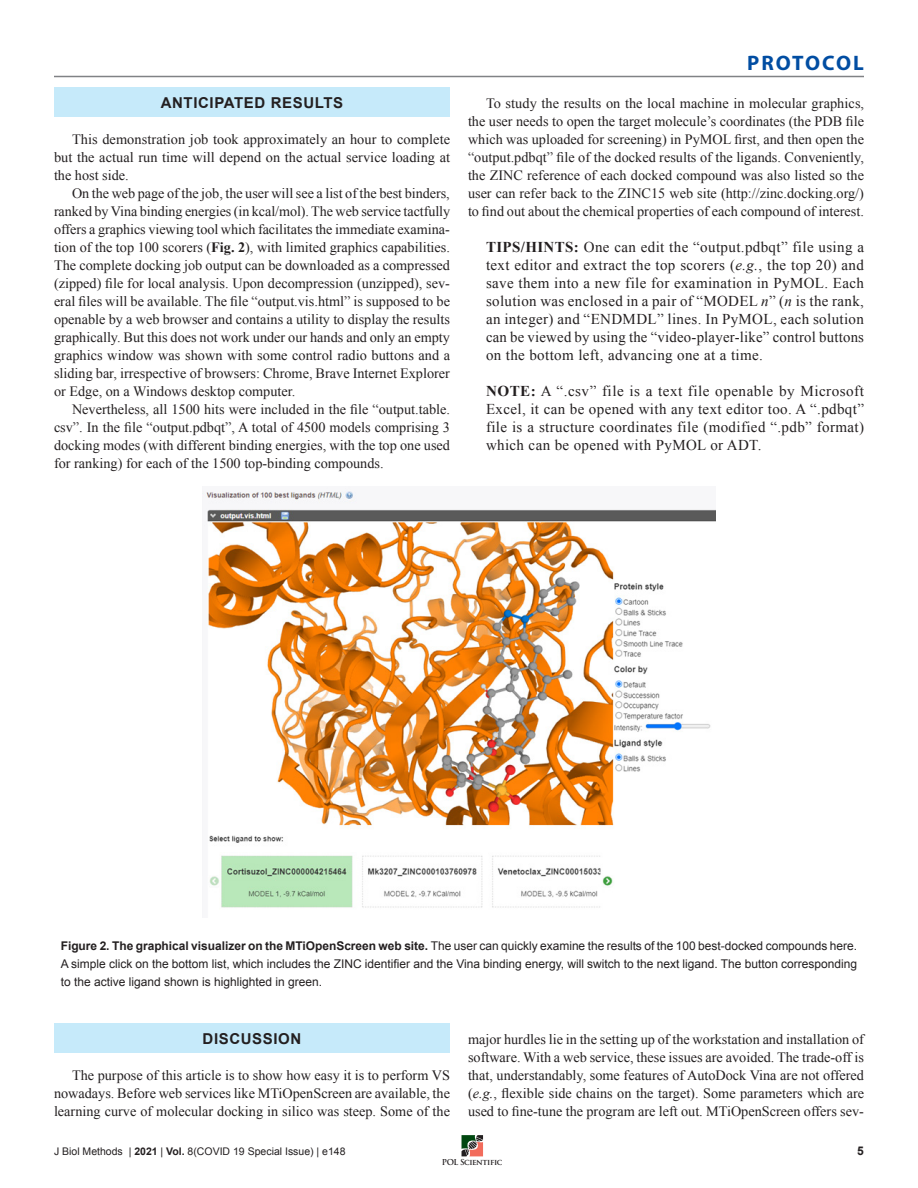
<style>
.page{position:relative;width:918px;height:1188px;background:#fff}
.page>*{position:absolute;margin:0;border:0;box-sizing:border-box;transform-origin:0 0}
.t1{font:700 21px "Myriad Pro";letter-spacing:.09em;color:#014da2}
.Tip_and_Caution_-_si{font:15px/18px "Times New Roman";letter-spacing:.025em;color:#231f20;text-align:justify}
.Section_Header{font:700 15px "Arial";letter-spacing:.04em;color:#231f20}
.Body{font:14.25px/18px "Times New Roman";color:#231f20;text-align:justify}
.Figure_Legend_-_Span{font:12px/18px "Arial";color:#231f20;text-align:justify}
.t2{font:700 12px "Arial";color:#231f20}
.t3{font:10.5px "Arial";color:#231f20}
.t4{font:700 7.95px "Trajan Pro";letter-spacing:-.05em;color:#231f20}
.s1{font-weight:700}
.s2{font-style:italic}
</style>
<div class="page">
<svg style="left:462px;top:1135px;width:21px;height:21px"></svg>
<hr style="left:54px;top:76px;width:810px;height:1px;background:#808285">
<div style="left:54px;top:87px;width:396px;height:30px;background:#c6eafa"></div>
<img style="left:202px;top:491px;width:514px;height:417px">
<div style="left:54px;top:1023px;width:396px;height:30px;background:#c6eafa"></div>
<p class="Section_Header" style="left:161px;top:93px;width:184px">ANTICIPATED RESULTS</p>
<p class="Body" style="left:54px;top:130px;width:398px;text-indent:18px">This demonstration job took approximately an hour to complete but the actual run time will depend on the actual service loading at the host side.</p>
<p class="Body" style="left:54px;top:184px;width:398px;text-indent:18px">On the web page of the job, the user will see a list of the best binders, ranked by Vina binding energies (in kcal/mol). The web service tactfully offers a graphics viewing tool which facilitates the immediate examina&shy;tion of the top 100 scorers (<span class="s1">Fig. 2</span>), with limited graphics capabilities.<br>The complete docking job output can be downloaded as a compressed (zipped) file for local analysis. Upon decompression (unzipped), sev&shy;eral files will be available. The file “output.vis.html” is supposed to be openable by a web browser and contains a utility to display the results graphically. But this does not work under our hands and only an empty graphics window was shown with some control radio buttons and a sliding bar, irrespective of browsers: Chrome, Brave Internet Explorer or Edge, on a Windows desktop computer.</p>
<p class="Body" style="left:54px;top:400px;width:398px;text-indent:18px">Nevertheless, all 1500 hits were included in the file “output.table. csv”. In the file “output.pdbqt”, A total of 4500 models comprising 3 docking modes (with different binding energies, with the top one used for ranking) for each of the 1500 top-binding compounds.</p>
<h1 class="t1" style="left:747px;top:49px;width:118px">PROTOCOL</h1>
<p class="Body" style="left:468px;top:94px;width:398px;text-indent:18px">To study the results on the local machine in molecular graphics, the user needs to open the target molecule’s coordinates (the PDB file which was uploaded for screening) in PyMOL first, and then open the “output.pdbqt” file of the docked results of the ligands. Conveniently, the ZINC reference of each docked compound was also listed so the user can refer back to the ZINC15 web site (http://zinc.docking.org/) to find out about the chemical properties of each compound of interest.</p>
<p class="Tip_and_Caution_-_si" style="left:486px;top:238px;width:380px"><span class="s1">TIPS/HINTS:</span> One can edit the “output.pdbqt” file using a text editor and extract the top scorers (<span class="s2">e.g.</span>, the top 20) and save them into a new file for examination in PyMOL. Each solution was enclosed in a pair of “MODEL <span class="s2">n</span>” (<span class="s2">n</span> is the rank, an integer) and “ENDMDL” lines. In PyMOL, each solution can be viewed by using the “video-player-like” control buttons on the bottom left, advancing one at a time.</p>
<p class="Tip_and_Caution_-_si" style="left:486px;top:382px;width:380px"><span class="s1">NOTE:</span> A “.csv” file is a text file openable by Microsoft Excel, it can be opened with any text editor too. A “.pdbqt” file is a structure coordinates file (modified “.pdb” format) which can be opened with PyMOL or ADT.</p>
<p class="Figure_Legend_-_Span" style="left:61px;top:936px;width:798px"><span class="s1">Figure 2. The graphical visualizer on the MTiOpenScreen web site.</span> The user can quickly examine the results of the 100 best-docked compounds here.<br>A simple click on the bottom list, which includes the ZINC identifier and the Vina binding energy, will switch to the next ligand. The button corresponding to the active ligand shown is highlighted in green.</p>
<p class="Section_Header" style="left:203px;top:1029px;width:100px">DISCUSSION</p>
<p class="Body" style="left:54px;top:1066px;width:398px;text-indent:18px">The purpose of this article is to show how easy it is to perform VS nowadays. Before web services like MTiOpenScreen are available, the learning curve of molecular docking in silico was steep. Some of the</p>
<p class="Body" style="left:468px;top:1030px;width:398px">major hurdles lie in the setting up of the workstation and installation of software. With a web service, these issues are avoided. The trade-off is that, understandably, some features of AutoDock Vina are not offered (<span class="s2">e.g.</span>, flexible side chains on the target). Some parameters which are used to fine-tune the program are left out. MTiOpenScreen offers sev-</p>
<p class="t3" style="left:54px;top:1144px;width:293px">J Biol Methods | <span class="s1">2021</span> | <span class="s1">Vol.</span> 8(COVID 19 Special Issue) | e148</p>
<p class="t2" style="left:857px;top:1143px;width:8px">5</p>
<p class="t4" style="left:442px;top:1158px;width:62px">POL Scientific</p>
</div>
